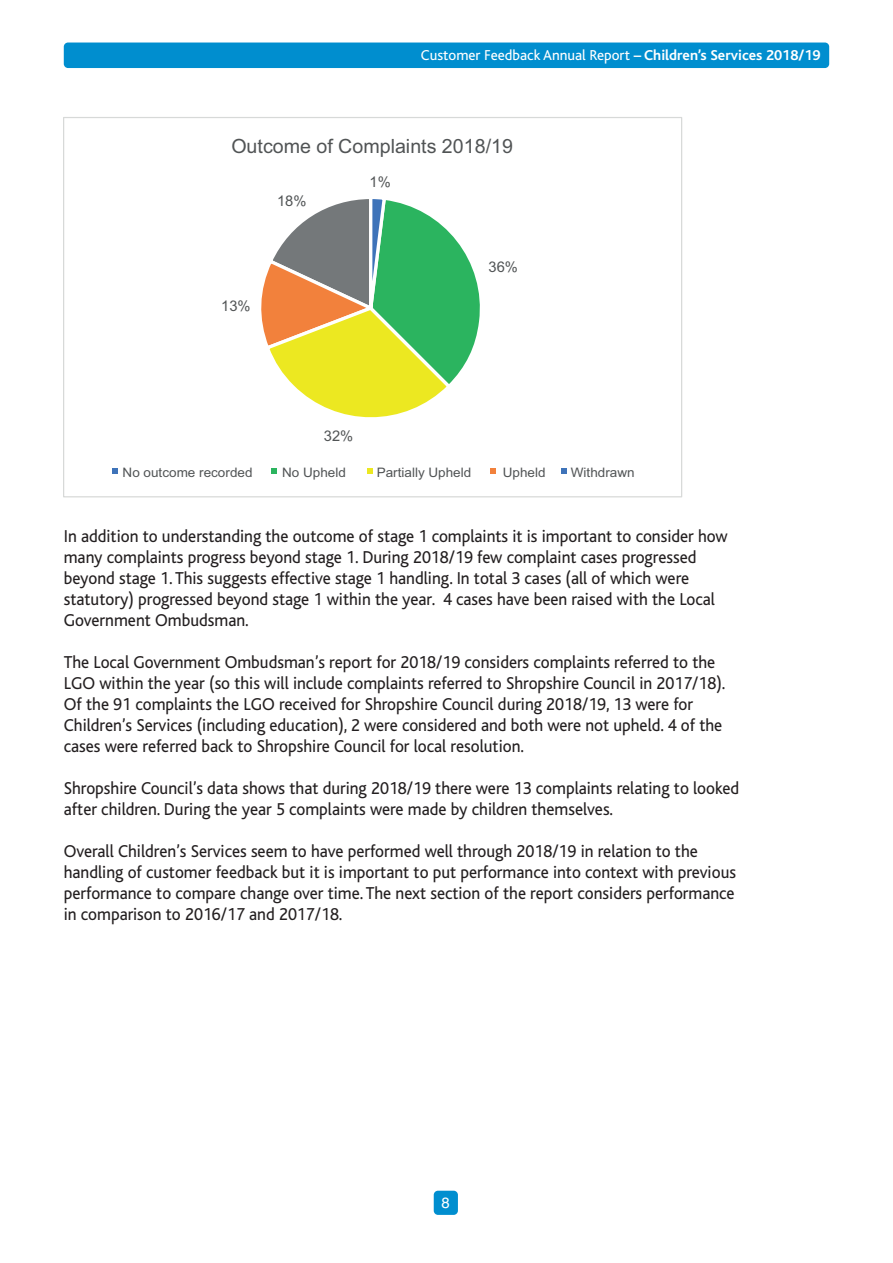
<style>
.page{position:relative;width:893px;height:1263px;background:#fff}
.page>*{position:absolute;margin:0;border:0;box-sizing:border-box;transform-origin:0 0}
.t1{font:19.65px "Arial";color:#515455}
.t2{font:18px/21px "Bliss";color:#231f20;scale:.95 1}
.t3{font:15px "Bliss";color:#fff}
.t4{font:15px "Helvetica";color:#fff}
.t5{font:14.7px "Arial";color:#515455}
.t6{font:13.05px "Arial";color:#515455}
.s1{font-weight:700}
</style>
<div class="page">
<div style="left:64px;top:43px;width:765px;height:25px;background:#008ecf;border-radius:4px"></div>
<div style="left:434px;top:1191px;width:24px;height:24px;background:#008ecf;border-radius:4px"></div>
<svg style="left:271px;top:468px;width:6px;height:5px"></svg>
<svg style="left:368px;top:468px;width:5px;height:5px"></svg>
<svg style="left:490px;top:468px;width:6px;height:5px"></svg>
<svg style="left:561px;top:468px;width:5px;height:5px"></svg>
<svg style="left:112px;top:468px;width:6px;height:5px"></svg>
<svg style="left:261px;top:199px;width:219px;height:219px"></svg>
<p class="t3" style="left:421px;top:50px;width:401px">Customer Feedback Annual Report <span class="s1">– Children’s Services 2018/19</span></p>
<p class="t1" style="left:231px;top:133px;width:283px">Outcome of Complaints 2018/19</p>
<p class="t5" style="left:370px;top:172px;width:23px">1%</p>
<p class="t5" style="left:277px;top:191px;width:31px">18%</p>
<p class="t5" style="left:221px;top:296px;width:31px">13%</p>
<p class="t5" style="left:324px;top:427px;width:31px">32%</p>
<p class="t5" style="left:488px;top:257px;width:31px">36%</p>
<p class="t6" style="left:123px;top:464px;width:131px">No outcome recorded</p>
<p class="t6" style="left:282px;top:464px;width:65px">No Upheld</p>
<p class="t6" style="left:377px;top:464px;width:96px">Partially Upheld</p>
<p class="t6" style="left:503px;top:464px;width:44px">Upheld</p>
<p class="t6" style="left:571px;top:464px;width:65px">Withdrawn</p>
<p class="t2" style="left:64px;top:527px;width:700px">In addition to understanding the outcome of stage 1 complaints it is important to consider how many complaints progress beyond stage 1. During 2018/19 few complaint cases progressed beyond stage 1. This suggests effective stage 1 handling. In total 3 cases (all of which were statutory) progressed beyond stage 1 within the year. 4 cases have been raised with the Local Government Ombudsman.</p>
<p class="t2" style="left:64px;top:653px;width:698px">The Local Government Ombudsman’s report for 2018/19 considers complaints referred to the LGO within the year (so this will include complaints referred to Shropshire Council in 2017/18).<br>Of the 91 complaints the LGO received for Shropshire Council during 2018/19, 13 were for Children’s Services (including education), 2 were considered and both were not upheld. 4 of the cases were referred back to Shropshire Council for local resolution.</p>
<p class="t2" style="left:64px;top:779px;width:712px">Shropshire Council’s data shows that during 2018/19 there were 13 complaints relating to looked after children. During the year 5 complaints were made by children themselves.</p>
<p class="t2" style="left:64px;top:842px;width:709px">Overall Children’s Services seem to have performed well through 2018/19 in relation to the handling of customer feedback but it is important to put performance into context with previous performance to compare change over time. The next section of the report considers performance in comparison to 2016/17 and 2017/18.</p>
<p class="t4" style="left:442px;top:1194px;width:10px">8</p>
</div>
